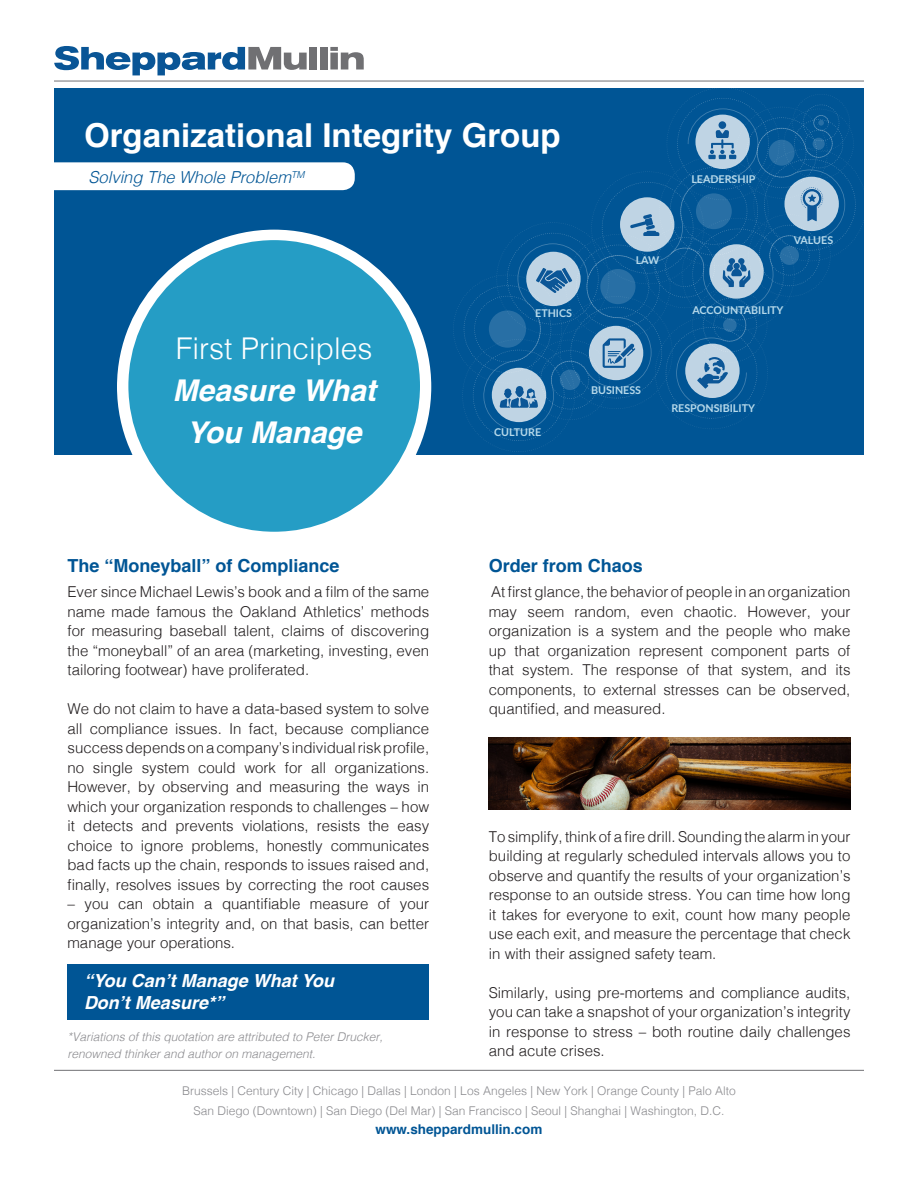
<style>
.page{position:relative;width:918px;height:1188px;background:#fff}
.page>*{position:absolute;margin:0;border:0;box-sizing:border-box;transform-origin:0 0}
.t1{font:700 33px "Helvetica";color:#fff}
.t2{font:italic 700 30px "Helvetica";color:#fff}
.t3{font:300 30px "Helvetica";color:#fff}
.t4{font:700 18px "Helvetica";color:#005595}
.t5{font:italic 700 18px "Helvetica";color:#fff}
.Sub_header{font:italic 300 16.5px "Helvetica";color:#005595}
.t6{font:300 15px/19.5px "Helvetica";color:#231f20;text-align:justify}
.t7{font:700 13.5px "Helvetica";color:#005595}
.t8{font:300 12px "Helvetica";color:#8a8a8e}
.t9{font:italic 300 12px/16.5px "Helvetica";color:#8a8a8e}
.t10{font:700 10.65px "Lato";color:#b6d9ea}
</style>
<div class="page">
<svg style="left:54px;top:46px;width:253px;height:29px"></svg>
<div style="left:310px;top:47px;width:7px;height:23px;background:#707073"></div>
<div style="left:320px;top:47px;width:8px;height:23px;background:#707073"></div>
<svg style="left:330px;top:47px;width:34px;height:23px"></svg>
<div style="left:54px;top:88px;width:810px;height:366px;background:#005595"></div>
<svg style="left:453px;top:88px;width:411px;height:364px"></svg>
<div style="left:54px;top:162px;width:301px;height:28px;background:#fff"></div>
<div style="left:117px;top:230px;width:314px;height:314px;background:#fff;border-radius:50%"></div>
<div style="left:128px;top:240px;width:292px;height:292px;background:#259dc5;border-radius:50%"></div>
<div style="left:68px;top:964px;width:361px;height:56px;background:#005595"></div>
<hr style="left:54px;top:81px;width:810px;height:1px;background:#717074">
<hr style="left:54px;top:1070px;width:810px;height:1px;background:#717074">
<img style="left:489px;top:737px;width:361px;height:72px">
<p class="t1" style="left:84px;top:108px;width:478px">Organizational Integrity Group</p>
<p class="Sub_header" style="left:88px;top:163px;width:217px">Solving The Whole Problem<sup>TM</sup></p>
<p class="t3" style="left:176px;top:323px;width:198px">First Principles</p>
<p class="t2" style="left:173px;top:365px;width:205px">Measure What</p>
<p class="t2" style="left:187px;top:407px;width:176px">You Manage</p>
<p class="t10" style="left:535px;top:306px;width:38px">ETHICS</p>
<p class="t10" style="left:494px;top:424px;width:48px">CULTURE</p>
<p class="t10" style="left:636px;top:252px;width:25px">LAW</p>
<p class="t10" style="left:691px;top:171px;width:66px">LEADERSHIP</p>
<p class="t10" style="left:794px;top:233px;width:41px">VALUES</p>
<p class="t10" style="left:692px;top:302px;width:93px">ACCOUNTABILITY</p>
<p class="t10" style="left:591px;top:383px;width:52px">BUSINESS</p>
<p class="t10" style="left:671px;top:400px;width:85px">RESPONSIBILITY</p>
<p class="t4" style="left:68px;top:551px;width:274px">The “Moneyball” of Compliance</p>
<p class="t6" style="left:68px;top:581px;width:363px">Ever since Michael Lewis’s book and a film of the same name made famous the Oakland Athletics’ methods for measuring baseball talent, claims of discovering the “moneyball” of an area (marketing, investing, even tailoring footwear) have proliferated.</p>
<p class="t6" style="left:68px;top:698px;width:363px">We do not claim to have a data-based system to solve all compliance issues. In fact, because compliance success depends on a company’s individual risk profile, no single system could work for all organizations.<br>However, by observing and measuring the ways in which your organization responds to challenges – how it detects and prevents violations, resists the easy choice to ignore problems, honestly communicates bad facts up the chain, responds to issues raised and, finally, resolves issues by correcting the root causes</p>
<p class="t6" style="left:68px;top:893px;width:363px">– you can obtain a quantifiable measure of your organization’s integrity and, on that basis, can better manage your operations.</p>
<p class="t5" style="left:84px;top:966px;width:252px">“You Can’t Manage What You</p>
<p class="t5" style="left:84px;top:987px;width:142px">Don’t Measure*”</p>
<p class="t9" style="left:68px;top:1028px;width:317px">*Variations of this quotation are attributed to Peter Drucker, renowned thinker and author on management.</p>
<p class="t4" style="left:489px;top:551px;width:156px">Order from Chaos</p>
<p class="t6" style="left:489px;top:581px;width:363px">At first glance, the behavior of people in an organization may seem random, even chaotic. However, your organization is a system and the people who make up that organization represent component parts of that system. The response of that system, and its components, to external stresses can be observed, quantified, and measured.</p>
<p class="t6" style="left:489px;top:825px;width:363px">To simplify, think of a fire drill. Sounding the alarm in your building at regularly scheduled intervals allows you to observe and quantify the results of your organization’s response to an outside stress. You can time how long it takes for everyone to exit, count how many people use each exit, and measure the percentage that check in with their assigned safety team.</p>
<p class="t6" style="left:489px;top:981px;width:363px">Similarly, using pre-mortems and compliance audits, you can take a snapshot of your organization’s integrity in response to stress – both routine daily challenges and acute crises.</p>
<p class="t8" style="left:182px;top:1081px;width:555px">Brussels | Century City | Chicago | Dallas | London | Los Angeles | New York | Orange County | Palo Alto</p>
<p class="t8" style="left:194px;top:1100px;width:532px">San Diego (Downtown) | San Diego (Del Mar) | San Francisco | Seoul | Shanghai | Washington, D.C.</p>
<p class="t7" style="left:376px;top:1119px;width:168px">www.sheppardmullin.com</p>
</div>
